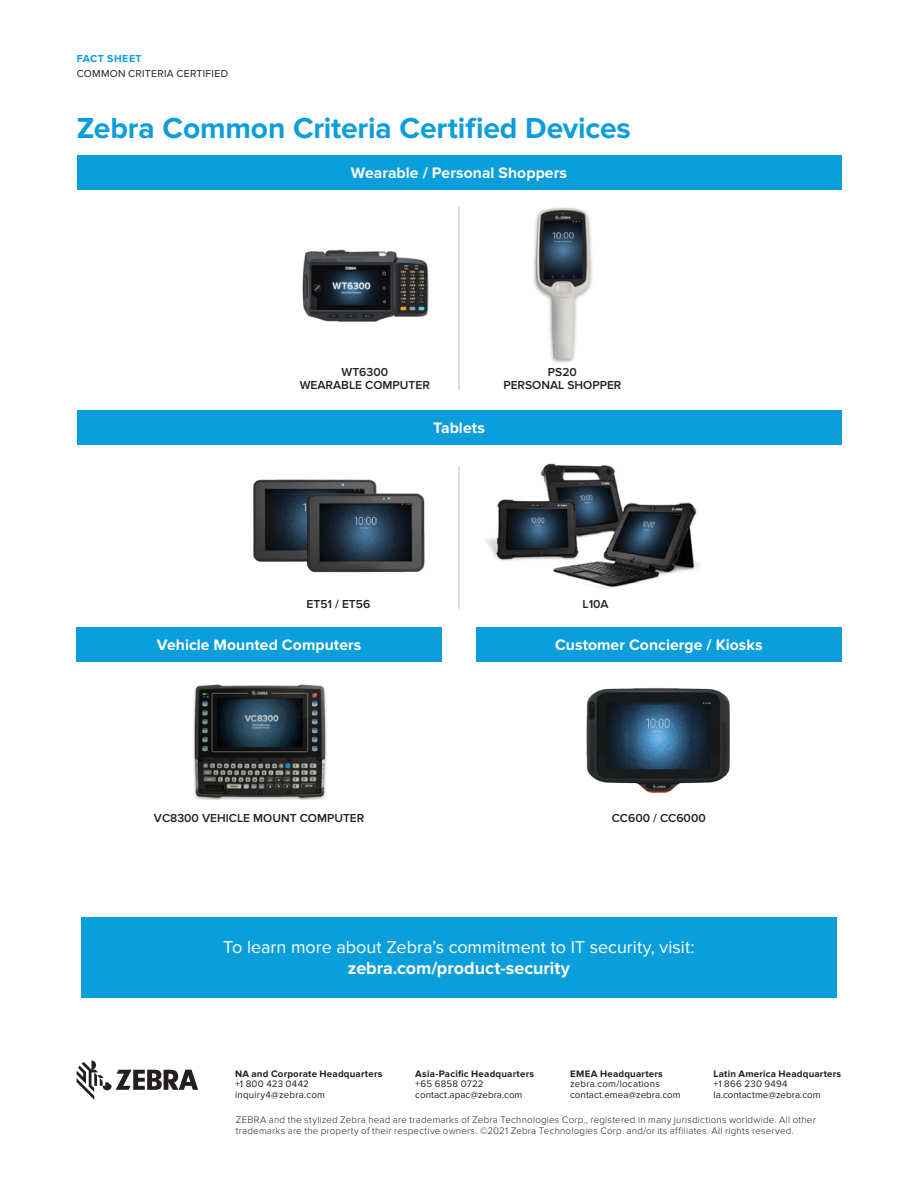
<style>
.page{position:relative;width:918px;height:1188px;background:#fff}
.page>*{position:absolute;margin:0;border:0;box-sizing:border-box;transform-origin:0 0}
.Heading-2-Cover{font:700 30px "Proxima Nova";letter-spacing:-.005em;color:#0a9edb}
.CTA-Call_To_Action{font:18px "Proxima Nova";color:#fff}
.CTA-Call_To_Action-2{font:700 18px "Proxima Nova";letter-spacing:-.005em;color:#fff}
.Heading-Table{font:700 15.75px "Proxima Nova";letter-spacing:.005em;color:#fff}
.Product_Name_-_Bold{font:600 12px/12.3px "Proxima Nova";color:#231f20;text-align:center}
.t1{font:10.5px "Proxima Nova";letter-spacing:.025em;color:#231f20}
.Collateral_Type{font:700 10.5px "Proxima Nova";letter-spacing:.05em;color:#0a9edb}
.Legal-NALA{font:300 9.75px/10.5px "Proxima Nova";letter-spacing:.02em;color:#231f20}
.t2{font:9.75px "Proxima Nova";letter-spacing:.01em;color:#231f20}
.t3{font:700 9.75px "Proxima Nova";letter-spacing:.02em;color:#231f20}
</style>
<div class="page">
<div style="left:77px;top:155px;width:764px;height:35px;background:#0a9edb"></div>
<div style="left:77px;top:410px;width:764px;height:35px;background:#0a9edb"></div>
<div style="left:77px;top:627px;width:365px;height:35px;background:#0a9edb"></div>
<hr style="left:458px;top:467px;width:2px;height:142px;background:#d1d2d4">
<hr style="left:458px;top:207px;width:2px;height:184px;background:#d1d2d4">
<img style="left:533px;top:207px;width:59px;height:156px">
<img style="left:302px;top:249px;width:127px;height:73px">
<img style="left:487px;top:463px;width:212px;height:126px">
<img style="left:253px;top:479px;width:172px;height:94px">
<svg style="left:76px;top:1061px;width:122px;height:39px"></svg>
<div style="left:81px;top:917px;width:756px;height:80px;background:#0a9edb"></div>
<div style="left:476px;top:627px;width:365px;height:35px;background:#0a9edb"></div>
<img style="left:193px;top:685px;width:134px;height:115px">
<img style="left:586px;top:688px;width:144px;height:105px">
<p class="Collateral_Type" style="left:77px;top:53px;width:67px">FACT SHEET</p>
<p class="t1" style="left:77px;top:67px;width:153px">COMMON CRITERIA CERTIFIED</p>
<p class="Heading-2-Cover" style="left:77px;top:111px;width:556px">Zebra Common Criteria Certified Devices</p>
<p class="Heading-Table" style="left:351px;top:164px;width:218px">Wearable / Personal Shoppers</p>
<p class="Product_Name_-_Bold" style="left:300px;top:366px;width:132px">WT6300<br>WEARABLE COMPUTER</p>
<p class="Heading-Table" style="left:433px;top:419px;width:53px">Tablets</p>
<p class="Product_Name_-_Bold" style="left:503px;top:366px;width:120px">PS20<br>PERSONAL SHOPPER</p>
<p class="Product_Name_-_Bold" style="left:306px;top:598px;width:65px">ET51 / ET56</p>
<p class="Heading-Table" style="left:157px;top:636px;width:206px">Vehicle Mounted Computers</p>
<p class="Product_Name_-_Bold" style="left:583px;top:598px;width:28px">L10A</p>
<p class="Heading-Table" style="left:555px;top:636px;width:209px">Customer Concierge / Kiosks</p>
<p class="Product_Name_-_Bold" style="left:154px;top:812px;width:212px">VC8300 VEHICLE MOUNT COMPUTER</p>
<p class="Product_Name_-_Bold" style="left:612px;top:812px;width:96px">CC600 / CC6000</p>
<p class="CTA-Call_To_Action" style="left:223px;top:936px;width:473px">To learn more about Zebra’s commitment to IT security, visit:</p>
<p class="CTA-Call_To_Action-2" style="left:348px;top:957px;width:224px">zebra.com/product-security</p>
<p class="t3" style="left:714px;top:1068px;width:129px">Latin America Headquarters</p>
<p class="t2" style="left:714px;top:1078px;width:76px">+1 866 230 9494</p>
<p class="t2" style="left:714px;top:1089px;width:109px">la.contactme@zebra.com</p>
<p class="Legal-NALA" style="left:236px;top:1115px;width:581px">ZEBRA and the stylized Zebra head are trademarks of Zebra Technologies Corp., registered in many jurisdictions worldwide. All other trademarks are the property of their respective owners. ©2021 Zebra Technologies Corp. and/or its affiliates. All rights reserved.</p>
<p class="t3" style="left:415px;top:1068px;width:120px">Asia-Pacific Headquarters</p>
<p class="t2" style="left:415px;top:1078px;width:70px">+65 6858 0722</p>
<p class="t2" style="left:415px;top:1089px;width:109px">contact.apac@zebra.com</p>
<p class="t3" style="left:235px;top:1068px;width:149px">NA and Corporate Headquarters</p>
<p class="t2" style="left:235px;top:1078px;width:75px">+1 800 423 0442</p>
<p class="t2" style="left:235px;top:1089px;width:92px">inquiry4@zebra.com</p>
<p class="t3" style="left:570px;top:1068px;width:94px">EMEA Headquarters</p>
<p class="t2" style="left:570px;top:1078px;width:91px">zebra.com/locations</p>
<p class="t2" style="left:570px;top:1089px;width:112px">contact.emea@zebra.com</p>
</div>
